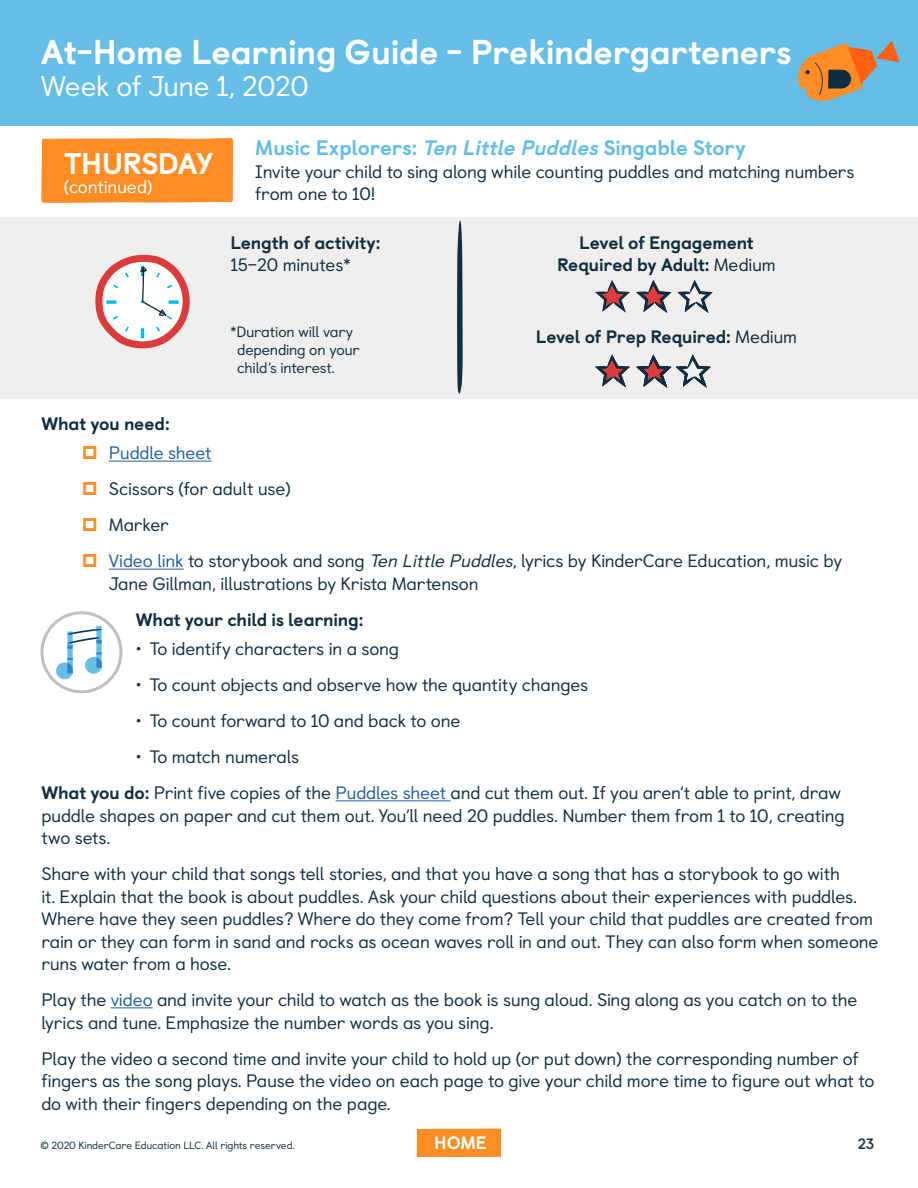
<style>
.page{position:relative;width:918px;height:1188px;background:#fff}
.page>*{position:absolute;margin:0;border:0;box-sizing:border-box;transform-origin:0 0}
.t1{font:800 34.5px "Castledown";letter-spacing:-.01em;color:#fff}
.t2{font:800 30px "Castledown";letter-spacing:-.025em;color:#fff}
.t3{font:28.5px "Castledown";letter-spacing:-.015em;color:#fff}
.t4{font:800 21px "Castledown";letter-spacing:-.01em;color:#64bee6}
.t5{font:18px/22.5px "Castledown";letter-spacing:-.015em;color:#102e41}
.t6{font:800 18px/22.5px "Castledown";letter-spacing:-.015em;color:#102e41;text-align:center}
.t7{font:18px "Castledown";letter-spacing:-.01em;color:#fff}
.t8{font:18px "Castledown";letter-spacing:-.015em;color:#215e9e}
.t9{font:800 18px "Castledown";color:#fff}
.t10{font:15px/18px "Castledown";letter-spacing:-.015em;color:#102e41}
.t11{font:700 15px "Castledown";color:#102e41}
.t12{font:10.5px "Castledown";letter-spacing:-.01em;color:#102e41}
.s1{font-style:italic}
.s2{font-weight:400}
.s3{color:#215e9e}
.s4{font-weight:800}
</style>
<div class="page">
<div style="left:417px;top:1129px;width:84px;height:28px;background:#ff8c24"></div>
<div style="left:0;top:0;width:918px;height:125px;background:#64bee6"></div>
<svg style="left:798px;top:40px;width:102px;height:61px"></svg>
<div style="left:41px;top:138px;width:192px;height:65px;background:#ff8c24"></div>
<hr style="left:109px;top:461px;width:103px;height:1px;background:#215e9e">
<hr style="left:109px;top:569px;width:75px;height:1px;background:#215e9e">
<hr style="left:336px;top:800px;width:115px;height:1px;background:#215e9e">
<hr style="left:111px;top:1007px;width:42px;height:1px;background:#215e9e">
<div style="left:1px;top:217px;width:917px;height:182px;background:#f0eeec"></div>
<svg style="left:457px;top:220px;width:6px;height:174px"></svg>
<svg style="left:595px;top:280px;width:35px;height:33px"></svg>
<svg style="left:595px;top:354px;width:35px;height:34px"></svg>
<svg style="left:636px;top:280px;width:35px;height:33px"></svg>
<svg style="left:677px;top:280px;width:36px;height:33px"></svg>
<svg style="left:636px;top:354px;width:75px;height:34px"></svg>
<svg style="left:95px;top:255px;width:95px;height:93px"></svg>
<svg style="left:56px;top:626px;width:46px;height:53px"></svg>
<div style="left:41px;top:611px;width:81px;height:82px;border:3px solid #bebebe;border-radius:50%"></div>
<h1 class="t1" style="left:41px;top:24px;width:752px">At-Home Learning Guide - Prekindergarteners</h1>
<h3 class="t3" style="left:41px;top:63px;width:269px">Week of June 1, 2020</h3>
<h2 class="t2" style="left:64px;top:139px;width:151px">THURSDAY</h2>
<p class="t7" style="left:64px;top:173px;width:90px">(continued)</p>
<p class="t4" style="left:255px;top:131px;width:492px">Music Explorers: <span class="s1">Ten Little Puddles</span>Singable Story</p>
<p class="t5" style="left:255px;top:159px;width:601px">Invite your child to sing along while counting puddles and matching numbers from one to 10!</p>
<p class="t6" style="left:557px;top:230px;width:220px">Level of Engagement<br>Required by Adult: <span class="s2">Medium</span></p>
<p class="t6" style="left:230px;top:230px;width:152px">Length of activity:</p>
<p class="t5" style="left:230px;top:252px;width:122px">15–20 minutes*</p>
<p class="t10" style="left:237px;top:321px;width:124px;text-indent:-7px">*Duration will vary depending on your child’s interest.</p>
<p class="t6" style="left:536px;top:324px;width:263px">Level of Prep Required: <span class="s2">Medium</span></p>
<p class="t6" style="left:41px;top:411px;width:130px">What you need:</p>
<p class="t8" style="left:109px;top:439px;width:104px">Puddle sheet</p>
<p class="t5" style="left:109px;top:469px;width:735px;line-height:36px">Scissors (for adult use)<br>Marker<br><span class="s3">Video link</span> to storybook and song <span class="s1">Ten Little Puddles</span>, lyrics by KinderCare Education, music by</p>
<p class="t5" style="left:109px;top:571px;width:371px">Jane Gillman, illustrations by Krista Martenson</p>
<p class="t6" style="left:136px;top:607px;width:229px">What your child is learning:</p>
<p class="t5" style="left:136px;top:636px;width:265px">• To identify characters in a song</p>
<p class="t5" style="left:136px;top:672px;width:454px">• To count objects and observe how the quantity changes</p>
<p class="t5" style="left:136px;top:708px;width:326px">• To count forward to 10 and back to one</p>
<p class="t5" style="left:41px;top:737px;width:801px;line-height:36px;text-indent:94px">• To match numerals<br><span class="s4">What you do:</span> Print five copies of the <span class="s3">Puddles sheet</span> and cut them out. If you aren’t able to print, draw</p>
<p class="t5" style="left:41px;top:802px;width:805px">puddle shapes on paper and cut them out. You’ll need 20 puddles. Number them from 1 to 10, creating two sets.</p>
<p class="t5" style="left:41px;top:861px;width:839px">Share with your child that songs tell stories, and that you have a song that has a storybook to go with<br>it. Explain that the book is about puddles. Ask your child questions about their experiences with puddles.<br>Where have they seen puddles? Where do they come from? Tell your child that puddles are created from rain or they can form in sand and rocks as ocean waves roll in and out. They can also form when someone runs water from a hose.</p>
<p class="t5" style="left:41px;top:987px;width:817px">Play the <span class="s3">video</span> and invite your child to watch as the book is sung aloud. Sing along as you catch on to the lyrics and tune. Emphasize the number words as you sing.</p>
<p class="t5" style="left:41px;top:1045px;width:835px">Play the video a second time and invite your child to hold up (or put down) the corresponding number of fingers as the song plays. Pause the video on each page to give your child more time to figure out what to do with their fingers depending on the page.</p>
<p class="t12" style="left:40px;top:1137px;width:256px">© 2020 KinderCare Education LLC. All rights reserved.</p>
<p class="t9" style="left:434px;top:1128px;width:54px">HOME</p>
<p class="t11" style="left:858px;top:1132px;width:18px">23</p>
</div>
